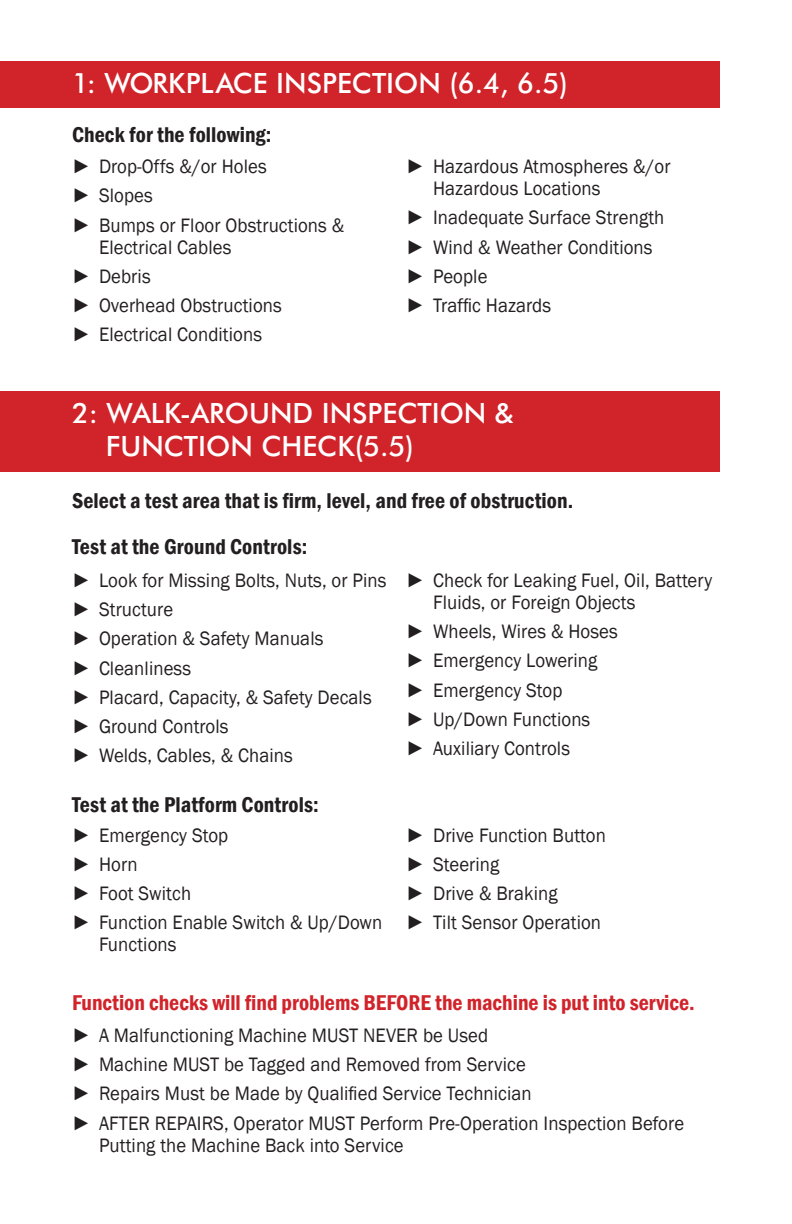
<style>
.page{position:relative;width:792px;height:1224px;background:#fff}
.page>*{position:absolute;margin:0;border:0;box-sizing:border-box;transform-origin:0 0}
.Section_Header{font:500 28px "Futura BT";color:#fff}
.Sub_Head_Text{font:600 condensed 22px "Franklin Gothic";letter-spacing:.005em;color:#231f20}
.Sub_Head_Text-2{font:600 condensed 22px "Franklin Gothic";color:#d1232a}
.t1{font:20px/22px "Franklin Gothic";letter-spacing:.005em;color:#231f20;scale:.94 1}
.s1{font-weight:500;font-stretch:condensed}
</style>
<div class="page">
<div style="left:0;top:61px;width:720px;height:46px;background:#d1232a"></div>
<div style="left:0;top:391px;width:720px;height:80px;background:#d1232a"></div>
<p class="Section_Header" style="left:72px;top:66px;width:497px">1: WORKPLACE INSPECTION (6.4, 6.5)</p>
<p class="Sub_Head_Text" style="left:72px;top:120px;width:201px">Check for the following:</p>
<p class="t1" style="left:72px;top:156px;width:209px"><span class="s1">►</span> Drop-Offs &amp;/or Holes</p>
<p class="t1" style="left:72px;top:185px;width:87px"><span class="s1">►</span> Slopes</p>
<p class="t1" style="left:99px;top:214px;width:263px;text-indent:-27px"><span class="s1">►</span> Bumps or Floor Obstructions &amp;<br>Electrical Cables</p>
<p class="t1" style="left:72px;top:265px;width:85px"><span class="s1">►</span> Debris</p>
<p class="t1" style="left:72px;top:295px;width:225px"><span class="s1">►</span> Overhead Obstructions</p>
<p class="t1" style="left:72px;top:324px;width:204px"><span class="s1">►</span> Electrical Conditions</p>
<p class="t1" style="left:433px;top:156px;width:254px;text-indent:-27px"><span class="s1">►</span> Hazardous Atmospheres &amp;/or<br>Hazardous Locations</p>
<p class="t1" style="left:406px;top:207px;width:276px"><span class="s1">►</span> Inadequate Surface Strength</p>
<p class="t1" style="left:406px;top:236px;width:264px"><span class="s1">►</span> Wind &amp; Weather Conditions</p>
<p class="t1" style="left:406px;top:265px;width:88px"><span class="s1">►</span> People</p>
<p class="t1" style="left:406px;top:295px;width:156px"><span class="s1">►</span> Traffic Hazards</p>
<p class="Section_Header" style="left:72px;top:396px;width:443px">2: WALK-AROUND INSPECTION &amp;</p>
<p class="Section_Header" style="left:106px;top:429px;width:310px">FUNCTION CHECK(5.5)</p>
<p class="Sub_Head_Text" style="left:72px;top:486px;width:503px">Select a test area that is firm, level, and free of obstruction.</p>
<p class="Sub_Head_Text" style="left:72px;top:532px;width:237px">Test at the Ground Controls:</p>
<p class="t1" style="left:72px;top:570px;width:336px"><span class="s1">►</span> Look for Missing Bolts, Nuts, or Pins</p>
<p class="t1" style="left:72px;top:599px;width:109px"><span class="s1">►</span> Structure</p>
<p class="t1" style="left:72px;top:628px;width:269px"><span class="s1">►</span> Operation &amp; Safety Manuals</p>
<p class="t1" style="left:72px;top:657px;width:128px"><span class="s1">►</span> Cleanliness</p>
<p class="t1" style="left:72px;top:687px;width:320px"><span class="s1">►</span> Placard, Capacity, &amp; Safety Decals</p>
<p class="t1" style="left:72px;top:716px;width:168px"><span class="s1">►</span> Ground Controls</p>
<p class="t1" style="left:72px;top:745px;width:237px"><span class="s1">►</span> Welds, Cables, &amp; Chains</p>
<p class="Sub_Head_Text" style="left:72px;top:790px;width:248px">Test at the Platform Controls:</p>
<p class="t1" style="left:72px;top:824px;width:168px"><span class="s1">►</span> Emergency Stop</p>
<p class="t1" style="left:72px;top:853px;width:71px"><span class="s1">►</span> Horn</p>
<p class="t1" style="left:72px;top:883px;width:128px"><span class="s1">►</span> Foot Switch</p>
<p class="t1" style="left:99px;top:912px;width:303px;text-indent:-27px"><span class="s1">►</span> Function Enable Switch &amp; Up/Down<br>Functions</p>
<p class="t1" style="left:433px;top:570px;width:298px;text-indent:-27px"><span class="s1">►</span> Check for Leaking Fuel, Oil, Battery<br>Fluids, or Foreign Objects</p>
<p class="t1" style="left:406px;top:621px;width:227px"><span class="s1">►</span> Wheels, Wires &amp; Hoses</p>
<p class="t1" style="left:406px;top:650px;width:205px"><span class="s1">►</span> Emergency Lowering</p>
<p class="t1" style="left:406px;top:679px;width:168px"><span class="s1">►</span> Emergency Stop</p>
<p class="t1" style="left:406px;top:709px;width:198px"><span class="s1">►</span> Up/Down Functions</p>
<p class="t1" style="left:406px;top:738px;width:176px"><span class="s1">►</span> Auxiliary Controls</p>
<p class="t1" style="left:406px;top:824px;width:214px"><span class="s1">►</span> Drive Function Button</p>
<p class="t1" style="left:406px;top:853px;width:101px"><span class="s1">►</span> Steering</p>
<p class="t1" style="left:406px;top:883px;width:163px"><span class="s1">►</span> Drive &amp; Braking</p>
<p class="t1" style="left:406px;top:912px;width:209px"><span class="s1">►</span> Tilt Sensor Operation</p>
<p class="Sub_Head_Text-2" style="left:72px;top:988px;width:624px">Function checks will find problems BEFORE the machine is put into service.</p>
<p class="t1" style="left:72px;top:1025px;width:444px"><span class="s1">►</span> A Malfunctioning Machine MUST NEVER be Used</p>
<p class="t1" style="left:72px;top:1054px;width:484px"><span class="s1">►</span> Machine MUST be Tagged and Removed from Service</p>
<p class="t1" style="left:72px;top:1083px;width:491px"><span class="s1">►</span> Repairs Must be Made by Qualified Service Technician</p>
<p class="t1" style="left:99px;top:1112px;width:624px;text-indent:-27px"><span class="s1">►</span> AFTER REPAIRS, Operator MUST Perform Pre-Operation Inspection Before<br>Putting the Machine Back into Service</p>
</div>
